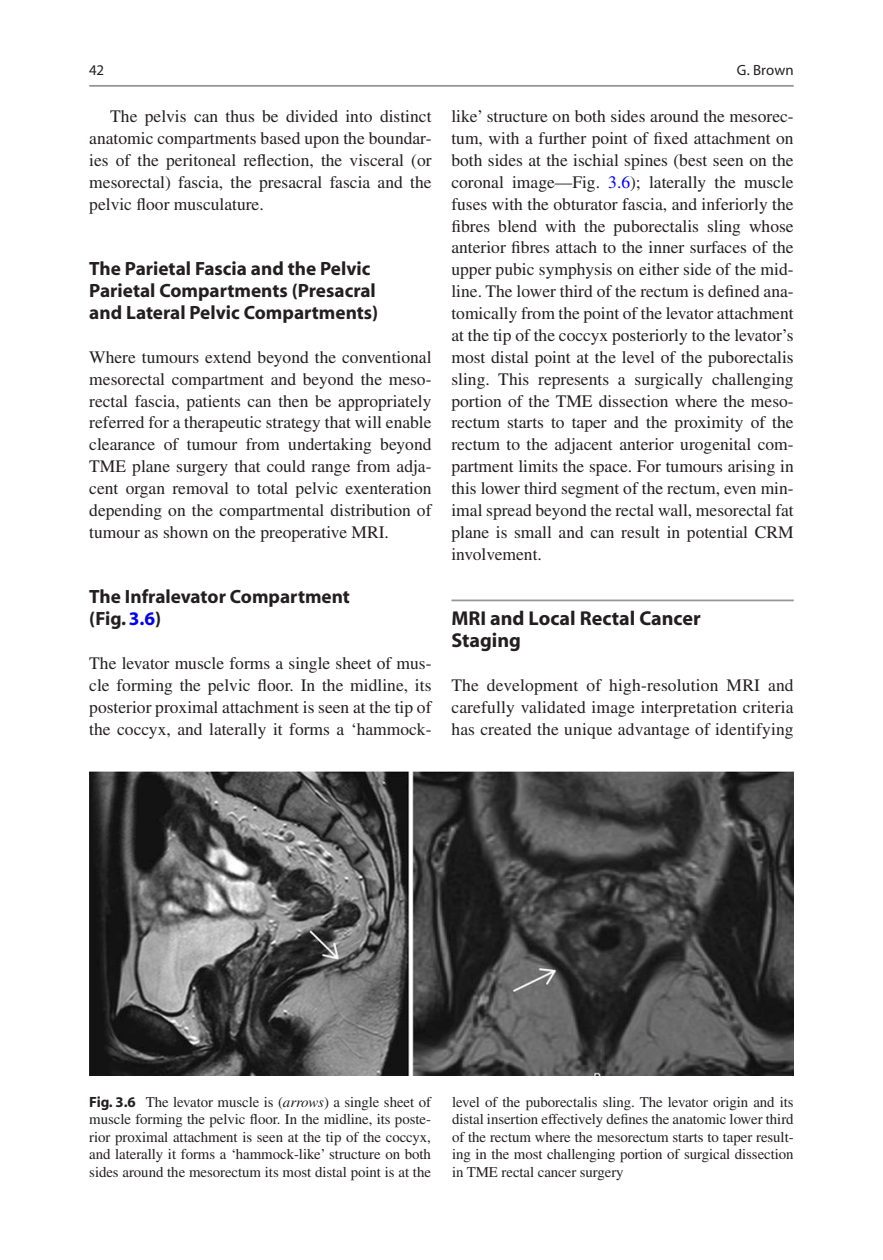
<style>
.page{position:relative;width:883px;height:1260px;background:#fff}
.page>*{position:absolute;margin:0;border:0;box-sizing:border-box;transform-origin:0 0}
.t1{font:700 20.12px/21.9px "Xhgxhy Myriad";color:#231f20}
.t2{font:700 19.25px/21.9px "Xhgxhy Myriad";color:#231f20}
.t3{font:17.5px/21.9px "Tvbynv Times";color:#231f20;text-align:justify}
.t4{font:14.88px/17.5px "Tvbynv Times";letter-spacing:-.005em;color:#231f20;text-align:justify}
.t5{font:14.88px "Wpsdpl Myriad";letter-spacing:.005em;color:#231f20}
.t6{font:14.88px "Llfgtj Myriad";color:#231f20}
.s1{color:#0000fa}
.s2{font-family:"Xhgxhy Myriad";font-weight:700}
.s3{font-family:"Lttwby Times";font-style:italic}
</style>
<div class="page">
<hr style="left:451px;top:600px;width:343px;height:1px;background:#939598">
<img style="left:89px;top:772px;width:705px;height:303px">
<hr style="left:89px;top:85px;width:705px;height:2px;background:#939598">
<p class="t6" style="left:89px;top:63px;width:16px">42</p>
<p class="t3" style="left:89px;top:105px;width:344px;text-indent:21px">The pelvis can thus be divided into distinct anatomic compartments based upon the boundar&shy;ies of the peritoneal reflection, the visceral (or mesorectal) fascia, the presacral fascia and the pelvic floor musculature.</p>
<p class="t2" style="left:89px;top:259px;width:291px">The Parietal Fascia and the Pelvic<br>Parietal Compartments (Presacral and Lateral Pelvic Compartments)</p>
<p class="t3" style="left:89px;top:346px;width:344px">Where tumours extend beyond the conventional mesorectal compartment and beyond the meso&shy;rectal fascia, patients can then be appropriately referred for a therapeutic strategy that will enable clearance of tumour from undertaking beyond TME plane surgery that could range from adja&shy;cent organ removal to total pelvic exenteration depending on the compartmental distribution of tumour as shown on the preoperative MRI.</p>
<p class="t2" style="left:89px;top:587px;width:262px">The Infralevator Compartment (Fig. <span class="s1">3.6</span>)</p>
<p class="t3" style="left:89px;top:652px;width:344px">The levator muscle forms a single sheet of mus&shy;cle forming the pelvic floor. In the midline, its posterior proximal attachment is seen at the tip of the coccyx, and laterally it forms a ‘hammock-</p>
<p class="t5" style="left:737px;top:63px;width:58px">G. Brown</p>
<p class="t3" style="left:451px;top:105px;width:344px">like’ structure on both sides around the mesorec&shy;tum, with a further point of fixed attachment on both sides at the ischial spines (best seen on the coronal image—Fig. <span class="s1">3.6</span>); laterally the muscle fuses with the obturator fascia, and inferiorly the fibres blend with the puborectalis sling whose anterior fibres attach to the inner surfaces of the upper pubic symphysis on either side of the mid&shy;line. The lower third of the rectum is defined ana&shy;tomically from the point of the levator attachment at the tip of the coccyx posteriorly to the levator’s most distal point at the level of the puborectalis sling. This represents a surgically challenging portion of the TME dissection where the meso&shy;rectum starts to taper and the proximity of the rectum to the adjacent anterior urogenital com&shy;partment limits the space. For tumours arising in this lower third segment of the rectum, even min&shy;imal spread beyond the rectal wall, mesorectal fat plane is small and can result in potential CRM involvement.</p>
<p class="t1" style="left:451px;top:608px;width:251px">MRI and Local Rectal Cancer<br>Staging</p>
<p class="t3" style="left:451px;top:674px;width:344px">The development of high-resolution MRI and carefully validated image interpretation criteria has created the unique advantage of identifying</p>
<p class="t4" style="left:89px;top:1093px;width:343px"><span class="s2">Fig. 3.6</span> The levator muscle is (<span class="s3">arrows</span>) a single sheet of muscle forming the pelvic floor. In the midline, its poste&shy;rior proximal attachment is seen at the tip of the coccyx, and laterally it forms a ‘hammock-like’ structure on both sides around the mesorectum its most distal point is at the</p>
<p class="t4" style="left:452px;top:1093px;width:343px">level of the puborectalis sling. The levator origin and its distal insertion effectively defines the anatomic lower third of the rectum where the mesorectum starts to taper result&shy;ing in the most challenging portion of surgical dissection in TME rectal cancer surgery</p>
</div>
